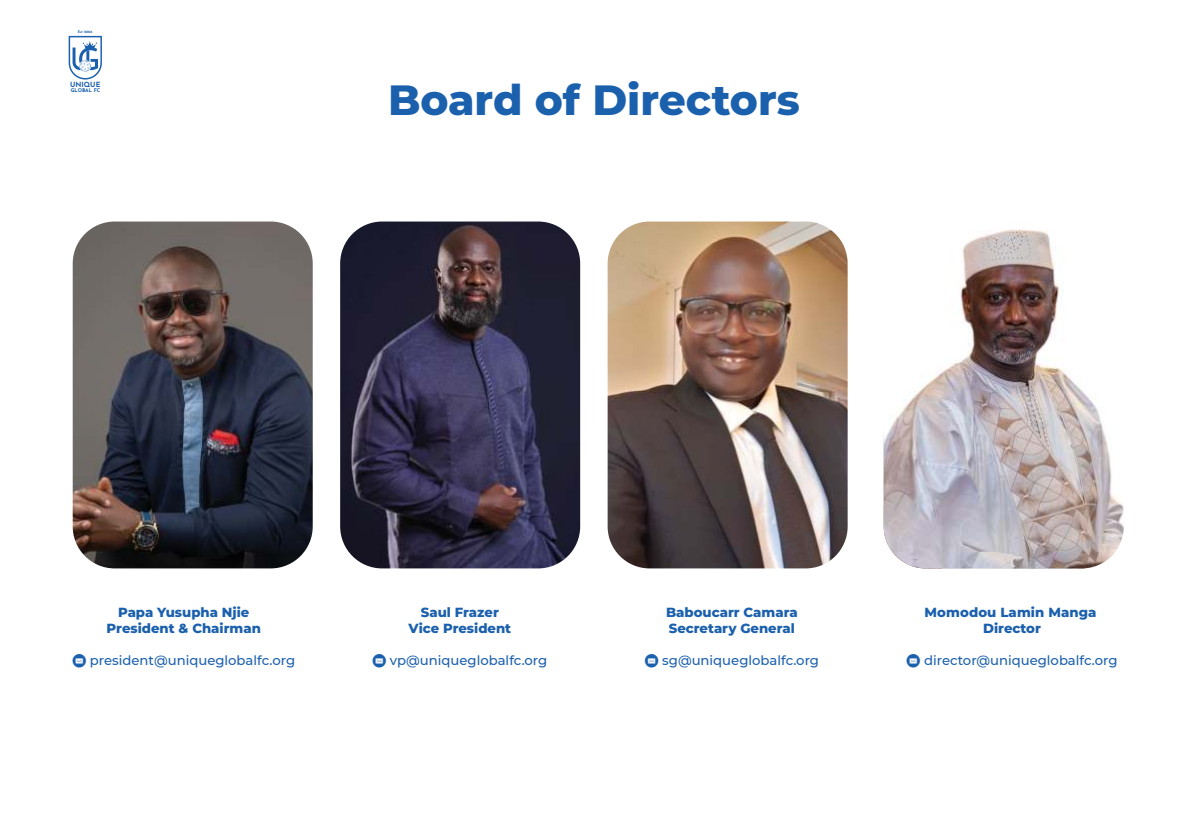
<style>
.page{position:relative;width:1191px;height:840px;background:#fff}
.page>*{position:absolute;margin:0;border:0;box-sizing:border-box;transform-origin:0 0}
.t1{font:800 42.2px "Montserrat";color:#1b60ad}
.t2{font:800 13.2px/15.8px "Montserrat";color:#1b60ad;text-align:center}
.t3{font:500 13.2px "Montserrat";color:#1b60ad}
.t4{font:700 7.2px "Josefin Sans";color:#1b60ad}
.t5{font:700 5.2px "Josefin Sans";color:#1b60ad}
.t6{font:700 3.4px "Josefin Sans";color:#1b60ad}
.s1{font-family:"Social Media Circled";font-weight:400}
</style>
<div class="page">
<img style="left:73px;top:221px;width:240px;height:347px">
<img style="left:340px;top:221px;width:240px;height:347px">
<img style="left:607px;top:221px;width:240px;height:347px">
<svg style="left:69px;top:36px;width:33px;height:43px"></svg>
<img style="left:883px;top:230px;width:240px;height:338px">
<p class="t6" style="left:78px;top:30px;width:16px">Est 2006</p>
<p class="t4" style="left:70px;top:80px;width:32px">UNIQUE</p>
<p class="t5" style="left:71px;top:87px;width:31px">GLOBAL FC</p>
<h1 class="t1" style="left:388px;top:80px;width:413px">Board of Directors</h1>
<p class="t2" style="left:107px;top:604px;width:156px">Papa Yusupha Njie<br>President &amp; Chairman</p>
<p class="t3" style="left:72px;top:654px;width:224px"><span class="s1">k</span> president@uniqueglobalfc.org</p>
<p class="t2" style="left:408px;top:604px;width:104px">Saul Frazer<br>Vice President</p>
<p class="t3" style="left:372px;top:654px;width:176px"><span class="s1">k</span> vp@uniqueglobalfc.org</p>
<p class="t2" style="left:666px;top:604px;width:133px;text-align:left">Baboucarr Camara<br>Secretary General</p>
<p class="t3" style="left:645px;top:654px;width:176px"><span class="s1">k</span> sg@uniqueglobalfc.org</p>
<p class="t2" style="left:924px;top:604px;width:173px">Momodou Lamin Manga<br>Director</p>
<p class="t3" style="left:906px;top:654px;width:212px"><span class="s1">k</span> director@uniqueglobalfc.org</p>
</div>
